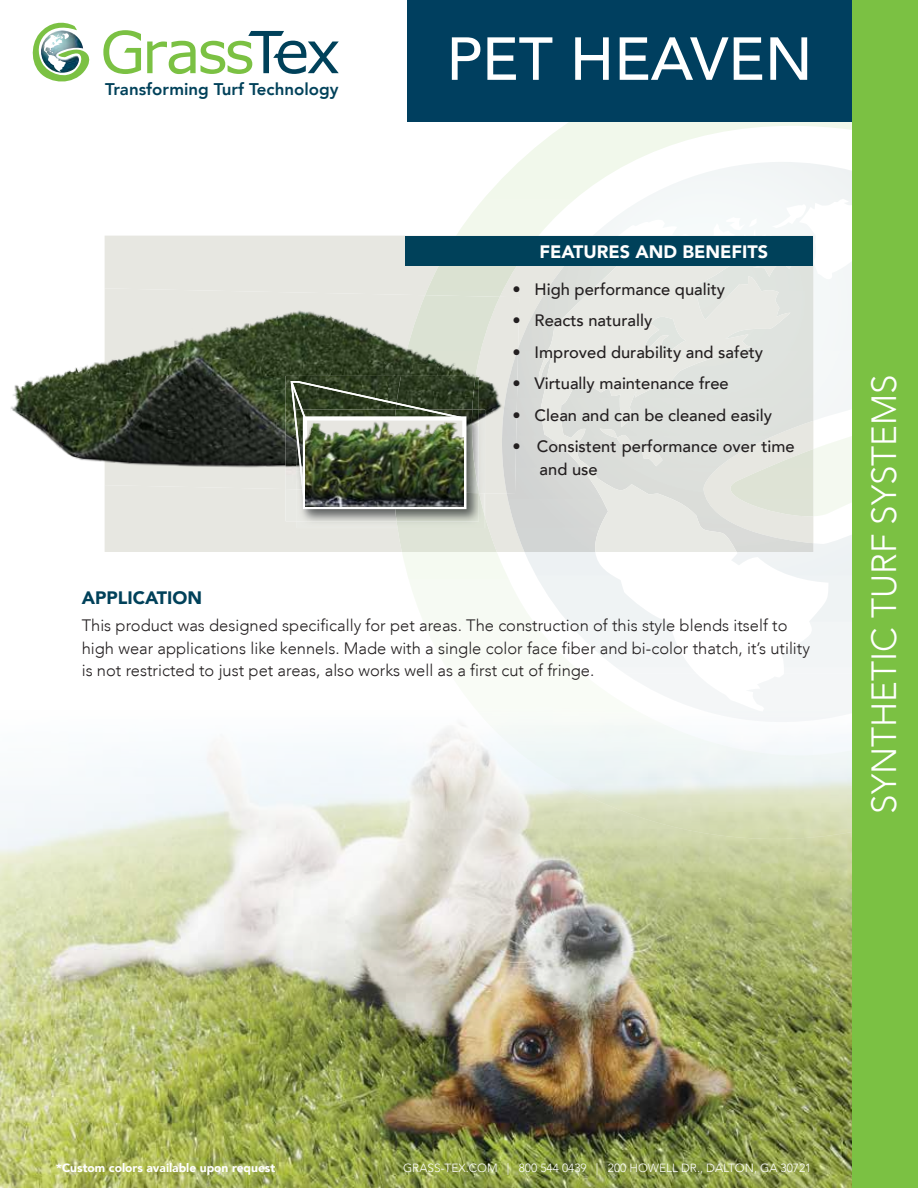
<style>
.page{position:relative;width:918px;height:1188px;background:#fff}
.page>*{position:absolute;margin:0;border:0;box-sizing:border-box;transform-origin:0 0}
.t1{font:500 60px "Avenir LT";color:#fff}
.t2{font:300 34.95px "Avenir LT";color:#fff}
.t3{font:900 18px "Avenir LT";color:#fff}
.t4{font:900 18px "Avenir LT";color:#00415a}
.t5{font:800 16.95px "Avenir LT";color:#00415a}
.t6{font:300 16.5px/22.5px "Avenir LT";color:#231f20}
.t7{font:500 16.5px/22.5px "Avenir LT";color:#231f20}
.t8{font:900 12px "Avenir LT";color:#fff}
.t9{font:300 11.85px "Avenir LT";color:#fff}
</style>
<div class="page">
<img style="left:0;top:748px;width:852px;height:440px">
<img style="left:402px;top:60px;width:450px;height:771px">
<img style="left:450px;top:674px;width:402px;height:165px">
<img style="left:813px;top:421px;width:39px;height:95px">
<svg style="left:32px;top:22px;width:58px;height:60px"></svg>
<svg style="left:103px;top:30px;width:38px;height:44px"></svg>
<svg style="left:147px;top:31px;width:192px;height:43px"></svg>
<div style="left:105px;top:236px;width:293px;height:316px;background:#e7e7e1"></div>
<img style="left:398px;top:236px;width:415px;height:316px">
<div style="left:405px;top:236px;width:408px;height:30px;background:#00415a"></div>
<div style="left:408px;top:0;width:444px;height:122px;background:#003f5f"></div>
<div style="left:852px;top:0;width:66px;height:1188px;background:#7bc143"></div>
<img style="left:10px;top:286px;width:509px;height:208px">
<img style="left:285px;top:489px;width:11px;height:32px">
<img style="left:285px;top:376px;width:194px;height:113px">
<img style="left:397px;top:376px;width:79px;height:34px">
<img style="left:296px;top:509px;width:101px;height:19px">
<img style="left:397px;top:493px;width:88px;height:35px">
<img style="left:479px;top:410px;width:6px;height:83px">
<img style="left:394px;top:491px;width:85px;height:30px">
<img style="left:466px;top:410px;width:13px;height:81px">
<svg style="left:291px;top:381px;width:175px;height:128px"></svg>
<img style="left:306px;top:419px;width:158px;height:88px">
<p class="t5" style="left:105px;top:79px;width:235px">Transforming Turf Technology</p>
<p class="t4" style="left:82px;top:587px;width:122px">APPLICATION</p>
<h1 class="t1" style="left:446px;top:24px;width:368px">PET HEAVEN</h1>
<p class="t3" style="left:539px;top:240px;width:230px">FEATURES AND BENEFITS</p>
<p class="t7" style="left:513px;top:278px;width:214px">• High performance quality</p>
<p class="t7" style="left:513px;top:310px;width:141px">• Reacts naturally</p>
<p class="t7" style="left:513px;top:341px;width:252px">• Improved durability and safety</p>
<p class="t7" style="left:513px;top:373px;width:218px">• Virtually maintenance free</p>
<p class="t7" style="left:513px;top:404px;width:261px">• Clean and can be cleaned easily</p>
<p class="t7" style="left:540px;top:436px;width:257px;text-indent:-27px">• Consistent performance over time and use</p>
<p class="t6" style="left:82px;top:614px;width:730px">This product was designed specifically for pet areas. The construction of this style blends itself to high wear applications like kennels. Made with a single color face fiber and bi-color thatch, it’s utility is not restricted to just pet areas, also works well as a first cut of fringe.</p>
<h2 class="t2" style="left:864px;top:814px;width:441px;rotate:-90deg">SYNTHETIC TURF SYSTEMS</h2>
<p class="t8" style="left:56px;top:1161px;width:221px">*Custom colors available upon request</p>
<p class="t9" style="left:403px;top:1161px;width:410px">GRASS-TEX.COM | 800 544 0439 | 200 HOWELL DR., DALTON, GA 30721</p>
</div>
